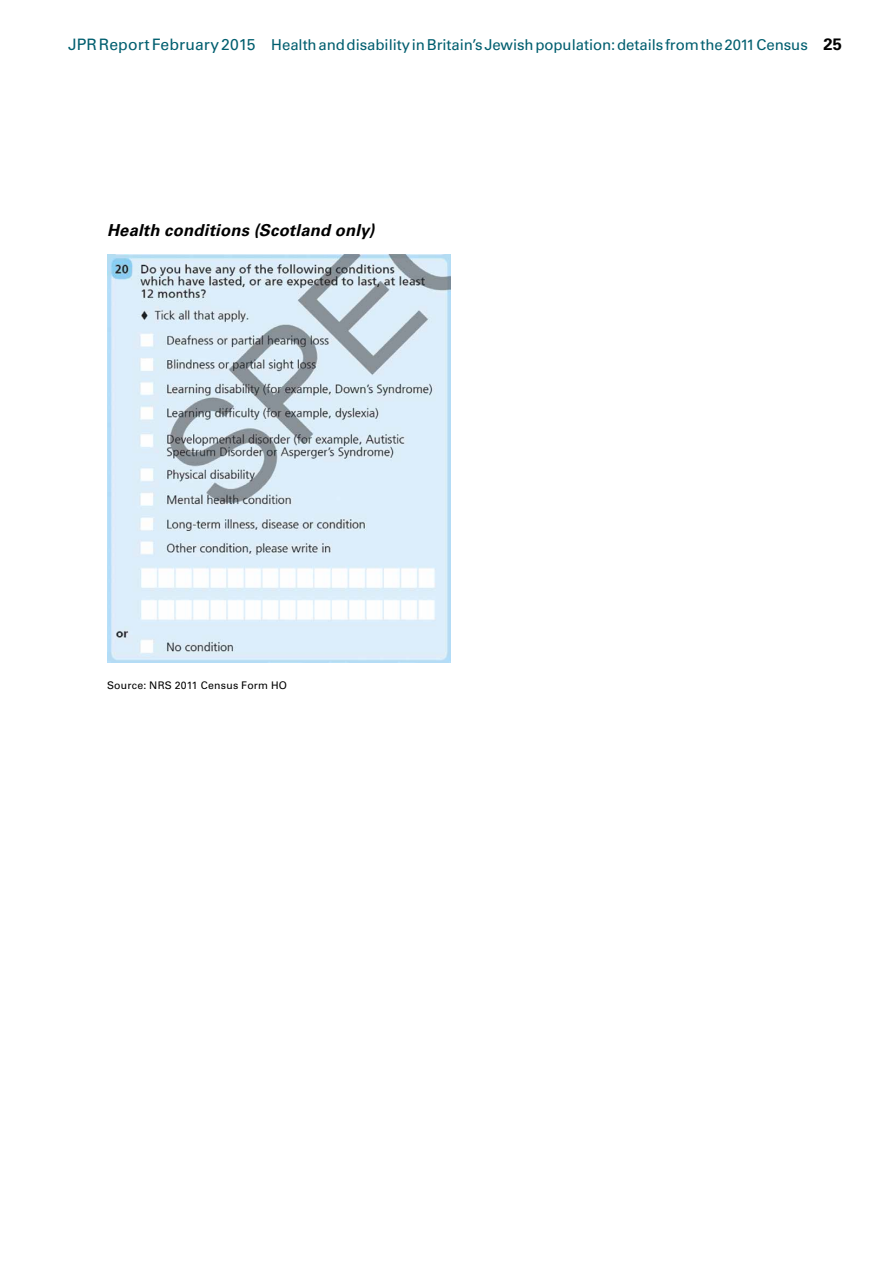
<style>
.page{position:relative;width:893px;height:1263px;background:#fff}
.page>*{position:absolute;margin:0;border:0;box-sizing:border-box;transform-origin:0 0}
.t1{font:italic 700 16.5px "Univers LT Std";letter-spacing:.015em;color:#000}
.t2{font:15px "Univers LT Std";letter-spacing:-.005em;color:#005e6f}
.t3{font:10.5px "Univers LT Std";letter-spacing:.025em;color:#000}
.s1{font-size:15.75px}
.s2{font-weight:700;font-size:16.5px;color:#000}
</style>
<div class="page">
<img style="left:108px;top:255px;width:343px;height:407px">
<p class="t2" style="left:68px;top:36px;width:775px"><span class="s1">JPR Report February 2015</span> Health and disability in Britain’s Jewish population: details from the 2011 Census <span class="s2">25</span></p>
<p class="t1" style="left:107px;top:220px;width:269px">Health conditions (Scotland only)</p>
<p class="t3" style="left:107px;top:679px;width:182px">Source: NRS 2011 Census Form HO</p>
</div>
